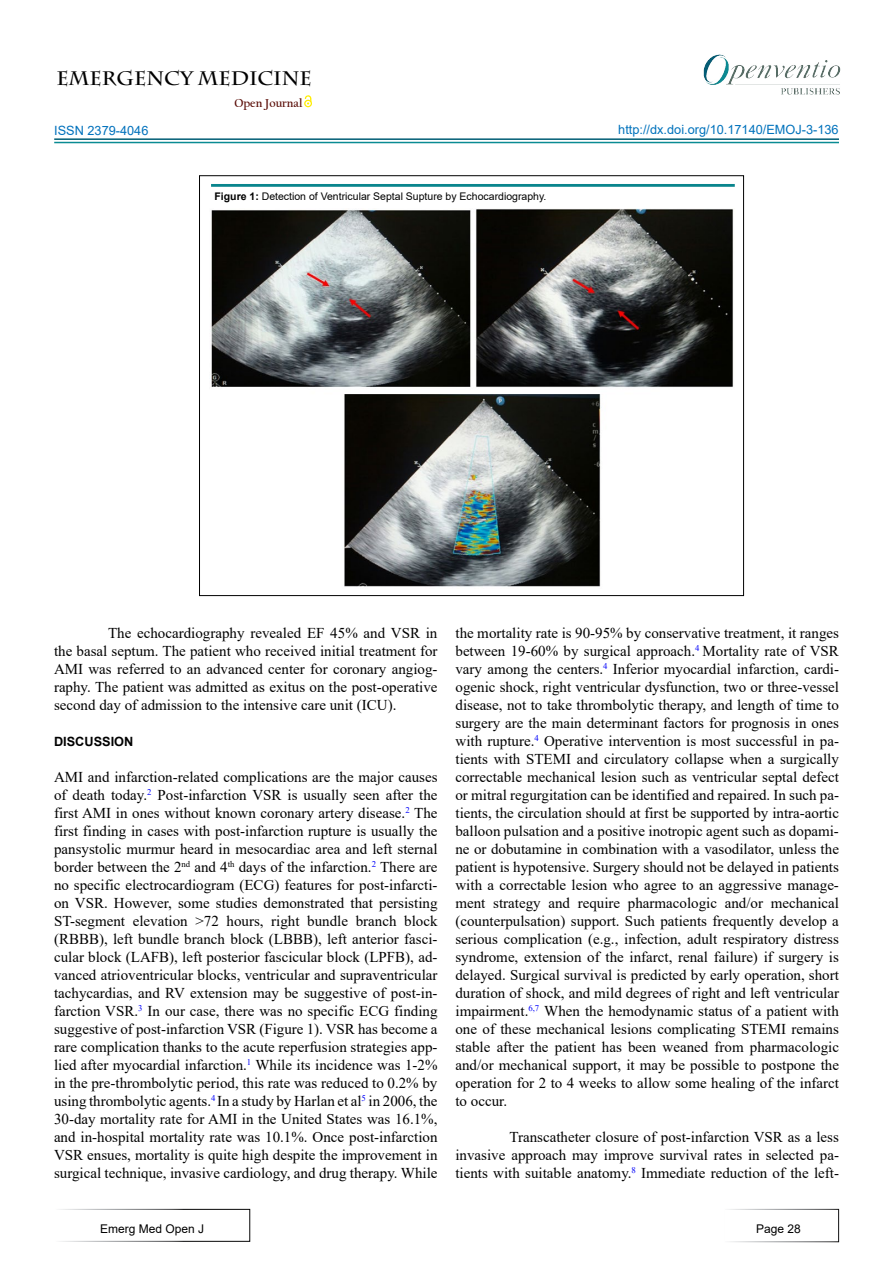
<style>
.page{position:relative;width:893px;height:1263px;background:#fff}
.page>*{position:absolute;margin:0;border:0;box-sizing:border-box;transform-origin:0 0}
.t1{font:700 19.5px "Charlemagne Std";color:#000}
.t2{font:15px/18px "Times New Roman";color:#000;text-align:justify}
.t3{font:12.75px "Arial";color:#0072bc}
.t4{font:12.75px "Arial";color:#0071bc}
.t5{font:700 12.75px "Arial";color:#000}
.t6{font:12px "Arial";color:#000}
.t7{font:700 12px "Californian FB";color:#580b05}
.t8{font:10.5px "Arial";color:#000}
.s1{font-weight:700}
</style>
<div class="page">
<hr style="left:54px;top:138px;width:785px;height:2px;background:#015d75">
<hr style="left:54px;top:142px;width:785px;height:1px;background:#0a8b93">
<svg style="left:305px;top:95px;width:6px;height:11px"></svg>
<img style="left:703px;top:54px;width:138px;height:41px">
<div style="left:54px;top:1209px;width:196px;height:33px;border:1px solid #fff"></div>
<div style="left:723px;top:1209px;width:116px;height:33px;border:1px solid #fff"></div>
<div style="left:198px;top:173px;width:549px;height:15px;background:#f6f1f3;opacity:.75"></div>
<img style="left:211px;top:209px;width:523px;height:378px">
<h1 class="t1" style="left:56px;top:67px;width:257px">EMERGENCY MEDICINE</h1>
<p class="t7" style="left:234px;top:96px;width:70px">Open Journal</p>
<p class="t4" style="left:54px;top:122px;width:96px">ISSN 2379-4046</p>
<p class="t3" style="left:618px;top:121px;width:222px">http://dx.doi.org/10.17140/EMOJ-3-136</p>
<p class="t8" style="left:214px;top:189px;width:333px"><span class="s1">Figure 1:</span> Detection of Ventricular Septal Supture by Echocardiography.</p>
<p class="t2" style="left:54px;top:623px;width:385px;text-indent:54px">The echocardiography revealed EF 45% and VSR in the basal septum. The patient who received initial treatment for AMI was referred to an advanced center for coronary angiog&shy;raphy. The patient was admitted as exitus on the post-operative second day of admission to the intensive care unit (ICU).</p>
<p class="t5" style="left:54px;top:732px;width:81px">DISCUSSION</p>
<p class="t2" style="left:54px;top:767px;width:385px">AMI and infarction-related complications are the major causes of death today.<sup>2</sup> Post-infarction VSR is usually seen after the first AMI in ones without known coronary artery disease.<sup>2</sup> The first finding in cases with post-infarction rupture is usually the pansystolic murmur heard in mesocardiac area and left sternal border between the 2<sup>nd</sup> and 4<sup>th</sup> days of the infarction.<sup>2</sup> There are no specific electrocardiogram (ECG) features for post-infarcti&shy;on VSR. However, some studies demonstrated that persisting ST-segment elevation &gt;72 hours, right bundle branch block (RBBB), left bundle branch block (LBBB), left anterior fasci&shy;cular block (LAFB), left posterior fascicular block (LPFB), ad&shy;vanced atrioventricular blocks, ventricular and supraventricular tachycardias, and RV extension may be suggestive of post-in&shy;farction VSR.<sup>3</sup> In our case, there was no specific ECG finding suggestive of post-infarction VSR (Figure 1). VSR has become a rare complication thanks to the acute reperfusion strategies app&shy;lied after myocardial infarction.<sup>1</sup> While its incidence was 1-2% in the pre-thrombolytic period, this rate was reduced to 0.2% by using thrombolytic agents.<sup>4</sup> In a study by Harlan et al<sup>5</sup> in 2006, the 30-day mortality rate for AMI in the United States was 16.1%, and in-hospital mortality rate was 10.1%. Once post-infarction VSR ensues, mortality is quite high despite the improvement in surgical technique, invasive cardiology, and drug therapy. While</p>
<p class="t2" style="left:455px;top:623px;width:385px">the mortality rate is 90-95% by conservative treatment, it ranges between 19-60% by surgical approach.<sup>4</sup> Mortality rate of VSR vary among the centers.<sup>4</sup> Inferior myocardial infarction, cardi&shy;ogenic shock, right ventricular dysfunction, two or three-vessel disease, not to take thrombolytic therapy, and length of time to surgery are the main determinant factors for prognosis in ones with rupture.<sup>4</sup> Operative intervention is most successful in pa&shy;tients with STEMI and circulatory collapse when a surgically correctable mechanical lesion such as ventricular septal defect or mitral regurgitation can be identified and repaired. In such pa&shy;tients, the circulation should at first be supported by intra-aortic balloon pulsation and a positive inotropic agent such as dopami&shy;ne or dobutamine in combination with a vasodilator, unless the patient is hypotensive. Surgery should not be delayed in patients with a correctable lesion who agree to an aggressive manage&shy;ment strategy and require pharmacologic and/or mechanical (counterpulsation) support. Such patients frequently develop a serious complication (e.g., infection, adult respiratory distress syndrome, extension of the infarct, renal failure) if surgery is delayed. Surgical survival is predicted by early operation, short duration of shock, and mild degrees of right and left ventricular impairment.<sup>6,7</sup> When the hemodynamic status of a patient with one of these mechanical lesions complicating STEMI remains stable after the patient has been weaned from pharmacologic and/or mechanical support, it may be possible to postpone the operation for 2 to 4 weeks to allow some healing of the infarct to occur.</p>
<p class="t2" style="left:455px;top:1127px;width:385px;text-indent:54px">Transcatheter closure of post-infarction VSR as a less invasive approach may improve survival rates in selected pa&shy;tients with suitable anatomy.<sup>8</sup> Immediate reduction of the left-</p>
<p class="t6" style="left:100px;top:1220px;width:106px">Emerg Med Open J</p>
<p class="t6" style="left:756px;top:1220px;width:46px">Page 28</p>
</div>
